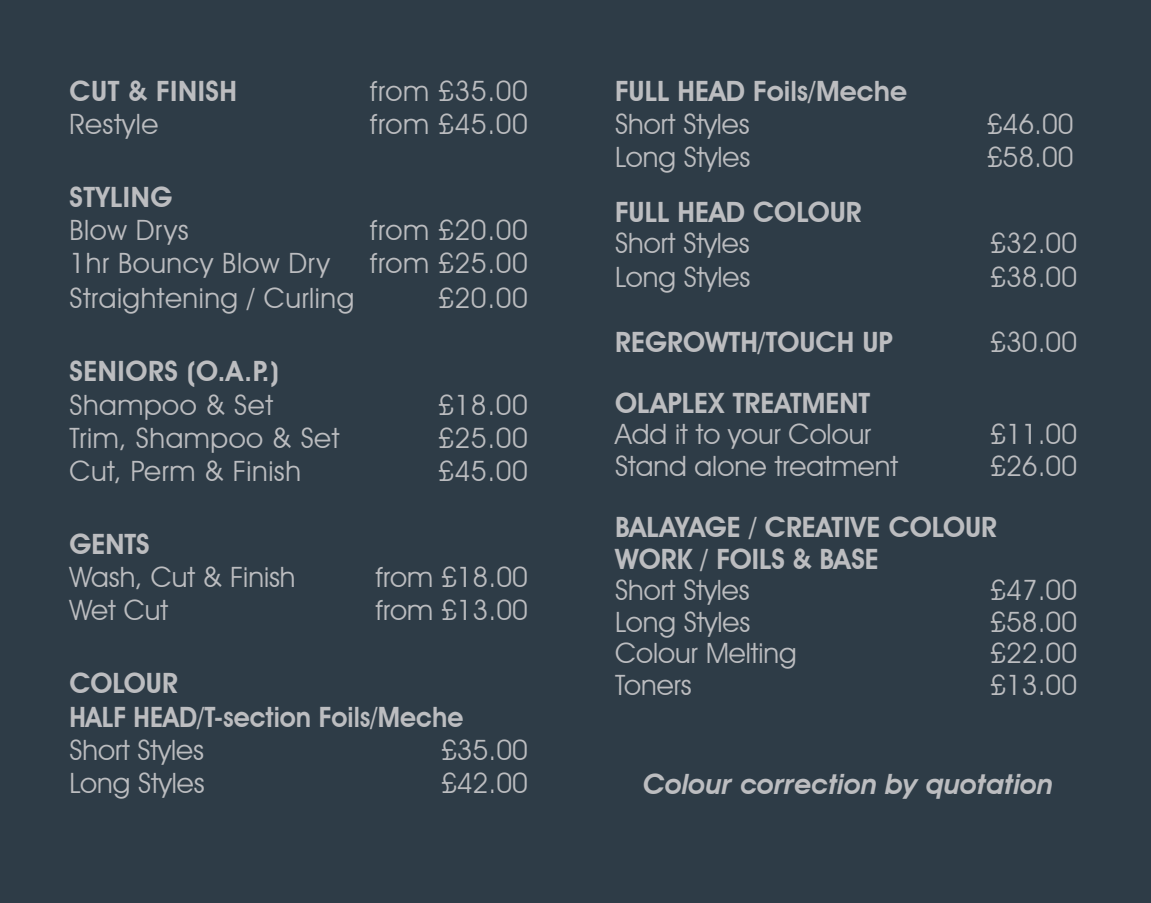
<style>
.page{position:relative;width:1151px;height:903px;background:#2e3c47}
.page>*{position:absolute;margin:0;border:0;box-sizing:border-box;transform-origin:0 0}
.t1{font:28px "Avant Garde IT Cby BT";color:#bcbdc0}
.t2{font:600 28px/33.2px "Avant Garde IT Cby BT";color:#bcbdc0}
.t3{font:28px "Avant Garde IT Cby BT";letter-spacing:.02em;color:#bcbdc0}
.t4{font:600 28px "Avant Garde IT Cby BT";letter-spacing:.02em;color:#bcbdc0}
.t5{font:italic 600 28px "Avant Garde IT Cby BT";color:#bcbdc0}
</style>
<div class="page">
<p class="t4" style="left:69px;top:74px;width:169px">CUT &amp; FINISH</p>
<p class="t1" style="left:370px;top:74px;width:160px">from £35.00</p>
<p class="t3" style="left:69px;top:107px;width:90px">Restyle</p>
<p class="t1" style="left:370px;top:107px;width:160px">from £45.00</p>
<p class="t4" style="left:69px;top:180px;width:104px">STYLING</p>
<p class="t3" style="left:69px;top:213px;width:121px">Blow Drys</p>
<p class="t1" style="left:370px;top:213px;width:160px">from £20.00</p>
<p class="t3" style="left:69px;top:246px;width:262px">1hr Bouncy Blow Dry</p>
<p class="t1" style="left:370px;top:246px;width:160px">from £25.00</p>
<p class="t3" style="left:69px;top:281px;width:286px">Straightening / Curling</p>
<p class="t1" style="left:438px;top:281px;width:91px">£20.00</p>
<p class="t4" style="left:69px;top:354px;width:211px">SENIORS (O.A.P.)</p>
<p class="t3" style="left:69px;top:388px;width:205px">Shampoo &amp; Set</p>
<p class="t1" style="left:438px;top:388px;width:91px">£18.00</p>
<p class="t3" style="left:69px;top:421px;width:271px">Trim, Shampoo &amp; Set</p>
<p class="t1" style="left:438px;top:421px;width:91px">£25.00</p>
<p class="t3" style="left:69px;top:454px;width:233px">Cut, Perm &amp; Finish</p>
<p class="t1" style="left:438px;top:454px;width:91px">£45.00</p>
<p class="t2" style="left:69px;top:527px;width:82px">GENTS</p>
<p class="t1" style="left:69px;top:560px;width:228px">Wash, Cut &amp; Finish</p>
<p class="t1" style="left:375px;top:560px;width:154px">from £18.00</p>
<p class="t1" style="left:69px;top:593px;width:100px">Wet Cut</p>
<p class="t1" style="left:375px;top:593px;width:154px">from £13.00</p>
<p class="t2" style="left:69px;top:667px;width:395px">COLOUR<br>HALF HEAD/T-section Foils/Meche</p>
<p class="t1" style="left:69px;top:733px;width:136px">Short Styles</p>
<p class="t1" style="left:441px;top:733px;width:88px">£35.00</p>
<p class="t1" style="left:69px;top:766px;width:137px">Long Styles</p>
<p class="t1" style="left:441px;top:766px;width:88px">£42.00</p>
<p class="t2" style="left:615px;top:74px;width:293px">FULL HEAD Foils/Meche</p>
<p class="t1" style="left:615px;top:107px;width:136px">Short Styles</p>
<p class="t1" style="left:987px;top:107px;width:88px">£46.00</p>
<p class="t1" style="left:615px;top:140px;width:137px">Long Styles</p>
<p class="t1" style="left:987px;top:140px;width:88px">£58.00</p>
<p class="t2" style="left:615px;top:195px;width:248px">FULL HEAD COLOUR</p>
<p class="t1" style="left:615px;top:226px;width:136px">Short Styles</p>
<p class="t1" style="left:990px;top:226px;width:88px">£32.00</p>
<p class="t1" style="left:615px;top:260px;width:137px">Long Styles</p>
<p class="t1" style="left:990px;top:260px;width:88px">£38.00</p>
<p class="t2" style="left:615px;top:325px;width:279px">REGROWTH/TOUCH UP</p>
<p class="t1" style="left:990px;top:324px;width:88px">£30.00</p>
<p class="t2" style="left:615px;top:386px;width:257px">OLAPLEX TREATMENT</p>
<p class="t1" style="left:615px;top:417px;width:258px">Add it to your Colour</p>
<p class="t1" style="left:990px;top:417px;width:88px">£11.00</p>
<p class="t1" style="left:615px;top:449px;width:284px">Stand alone treatment</p>
<p class="t1" style="left:990px;top:449px;width:88px">£26.00</p>
<p class="t2" style="left:615px;top:511px;width:383px;line-height:31.5px">BALAYAGE / CREATIVE COLOUR<br>WORK / FOILS &amp; BASE</p>
<p class="t1" style="left:615px;top:573px;width:136px">Short Styles</p>
<p class="t1" style="left:990px;top:573px;width:88px">£47.00</p>
<p class="t1" style="left:615px;top:605px;width:137px">Long Styles</p>
<p class="t1" style="left:990px;top:605px;width:88px">£58.00</p>
<p class="t1" style="left:615px;top:636px;width:183px">Colour Melting</p>
<p class="t1" style="left:990px;top:636px;width:88px">£22.00</p>
<p class="t1" style="left:615px;top:668px;width:78px">Toners</p>
<p class="t1" style="left:990px;top:668px;width:88px">£13.00</p>
<p class="t5" style="left:643px;top:767px;width:411px">Colour correction by quotation</p>
</div>
